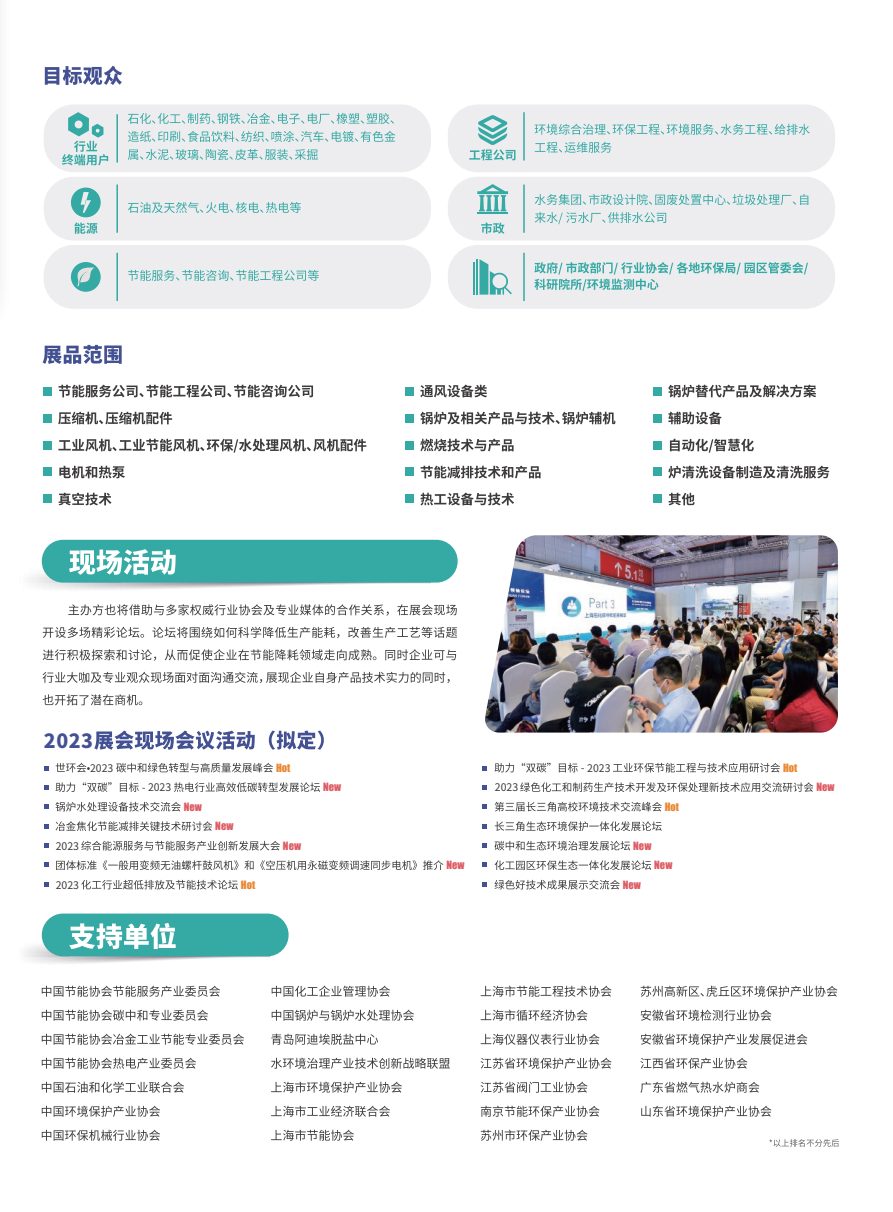
<style>
.page{position:relative;width:893px;height:1212px;background:#fff}
.page>*{position:absolute;margin:0;border:0;box-sizing:border-box;transform-origin:0 0}
.t1{font:800 19.5px "Source Han Sans CN";color:#435192}
.t2{font:10.5px "Impact";color:#de5c65}
.t3{font:10.5px "Source Han Sans CN";color:#3d3a3a}
.t4{font:10.5px "Impact";color:#e98934}
</style>
<div class="page">
<div style="left:42px;top:540px;width:416px;height:42px;background:#35a9a4;border-radius:21px"></div>
<svg style="left:56px;top:763px;width:217px;height:9px"></svg>
<svg style="left:56px;top:782px;width:264px;height:10px"></svg>
<svg style="left:55px;top:802px;width:126px;height:9px"></svg>
<svg style="left:56px;top:821px;width:156px;height:10px"></svg>
<svg style="left:81px;top:841px;width:199px;height:9px"></svg>
<svg style="left:56px;top:860px;width:387px;height:10px"></svg>
<svg style="left:81px;top:880px;width:157px;height:9px"></svg>
<svg style="left:68px;top:604px;width:389px;height:12px"></svg>
<svg style="left:43px;top:627px;width:414px;height:11px"></svg>
<svg style="left:43px;top:649px;width:413px;height:12px"></svg>
<svg style="left:42px;top:672px;width:408px;height:11px"></svg>
<svg style="left:43px;top:694px;width:99px;height:11px"></svg>
<svg style="left:29px;top:549px;width:402px;height:41px"></svg>
<svg style="left:94px;top:730px;width:230px;height:20px"></svg>
<svg style="left:44px;top:766px;width:5px;height:4px"></svg>
<svg style="left:44px;top:785px;width:5px;height:5px"></svg>
<svg style="left:44px;top:804px;width:5px;height:5px"></svg>
<svg style="left:44px;top:843px;width:5px;height:5px"></svg>
<svg style="left:44px;top:882px;width:5px;height:5px"></svg>
<svg style="left:44px;top:862px;width:5px;height:5px"></svg>
<svg style="left:44px;top:824px;width:5px;height:4px"></svg>
<svg style="left:482px;top:766px;width:5px;height:4px"></svg>
<svg style="left:482px;top:785px;width:5px;height:5px"></svg>
<svg style="left:482px;top:804px;width:5px;height:5px"></svg>
<svg style="left:482px;top:843px;width:5px;height:5px"></svg>
<svg style="left:482px;top:882px;width:5px;height:5px"></svg>
<svg style="left:482px;top:862px;width:5px;height:5px"></svg>
<svg style="left:482px;top:824px;width:5px;height:4px"></svg>
<div style="left:42px;top:913px;width:247px;height:43px;background:#35a9a4;border-radius:21px"></div>
<svg style="left:24px;top:923px;width:246px;height:41px"></svg>
<svg style="left:769px;top:1139px;width:70px;height:8px"></svg>
<svg style="left:42px;top:986px;width:178px;height:11px"></svg>
<svg style="left:42px;top:1010px;width:166px;height:11px"></svg>
<svg style="left:42px;top:1033px;width:202px;height:12px"></svg>
<svg style="left:42px;top:1058px;width:154px;height:11px"></svg>
<svg style="left:42px;top:1082px;width:142px;height:11px"></svg>
<svg style="left:42px;top:1106px;width:118px;height:11px"></svg>
<svg style="left:42px;top:1130px;width:118px;height:11px"></svg>
<svg style="left:272px;top:985px;width:118px;height:12px"></svg>
<svg style="left:272px;top:1010px;width:142px;height:11px"></svg>
<svg style="left:271px;top:1034px;width:107px;height:11px"></svg>
<svg style="left:271px;top:1058px;width:179px;height:11px"></svg>
<svg style="left:271px;top:1082px;width:131px;height:11px"></svg>
<svg style="left:271px;top:1106px;width:119px;height:11px"></svg>
<svg style="left:271px;top:1130px;width:83px;height:11px"></svg>
<svg style="left:481px;top:986px;width:131px;height:11px"></svg>
<svg style="left:481px;top:1010px;width:107px;height:11px"></svg>
<svg style="left:481px;top:1034px;width:119px;height:11px"></svg>
<svg style="left:481px;top:1058px;width:131px;height:11px"></svg>
<svg style="left:481px;top:1082px;width:107px;height:11px"></svg>
<svg style="left:481px;top:1106px;width:119px;height:11px"></svg>
<svg style="left:481px;top:1130px;width:107px;height:11px"></svg>
<svg style="left:45px;top:66px;width:77px;height:19px"></svg>
<div style="left:44px;top:104px;width:387px;height:68px;background:#ededef;border-radius:30px"></div>
<div style="left:44px;top:177px;width:387px;height:63px;background:#ededef;border-radius:30px"></div>
<svg style="left:62px;top:112px;width:46px;height:53px"></svg>
<svg style="left:128px;top:113px;width:266px;height:11px"></svg>
<svg style="left:128px;top:131px;width:267px;height:11px"></svg>
<svg style="left:128px;top:149px;width:189px;height:11px"></svg>
<svg style="left:128px;top:202px;width:173px;height:11px"></svg>
<svg style="left:71px;top:188px;width:30px;height:46px"></svg>
<hr style="left:116px;top:114px;width:2px;height:48px;background:#35a9a4">
<hr style="left:116px;top:184px;width:2px;height:49px;background:#35a9a4">
<div style="left:44px;top:245px;width:387px;height:64px;background:#ededef;border-radius:30px"></div>
<div style="left:448px;top:104px;width:387px;height:68px;background:#ededef;border-radius:30px"></div>
<div style="left:448px;top:177px;width:387px;height:63px;background:#ededef;border-radius:30px"></div>
<div style="left:448px;top:245px;width:387px;height:64px;background:#ededef;border-radius:30px"></div>
<svg style="left:128px;top:270px;width:191px;height:11px"></svg>
<hr style="left:116px;top:253px;width:2px;height:48px;background:#35a9a4">
<svg style="left:469px;top:115px;width:46px;height:45px"></svg>
<svg style="left:535px;top:124px;width:275px;height:11px"></svg>
<svg style="left:535px;top:142px;width:77px;height:11px"></svg>
<svg style="left:481px;top:222px;width:23px;height:12px"></svg>
<svg style="left:535px;top:194px;width:273px;height:11px"></svg>
<svg style="left:535px;top:212px;width:131px;height:12px"></svg>
<svg style="left:534px;top:262px;width:274px;height:29px"></svg>
<svg style="left:477px;top:184px;width:31px;height:27px"></svg>
<hr style="left:477px;top:212px;width:31px;height:2px;background:#35a9a4">
<hr style="left:473px;top:262px;width:2px;height:33px;background:#35a9a4">
<hr style="left:476px;top:259px;width:2px;height:36px;background:#35a9a4">
<svg style="left:479px;top:259px;width:33px;height:36px"></svg>
<hr style="left:523px;top:112px;width:2px;height:48px;background:#35a9a4">
<hr style="left:523px;top:184px;width:2px;height:49px;background:#35a9a4">
<hr style="left:523px;top:253px;width:2px;height:48px;background:#35a9a4">
<div style="left:71px;top:262px;width:30px;height:30px;background:#35a9a4;border-radius:50%"></div>
<svg style="left:77px;top:267px;width:17px;height:19px"></svg>
<svg style="left:641px;top:986px;width:196px;height:11px"></svg>
<svg style="left:641px;top:1010px;width:130px;height:11px"></svg>
<svg style="left:641px;top:1034px;width:166px;height:11px"></svg>
<svg style="left:640px;top:1058px;width:107px;height:11px"></svg>
<svg style="left:640px;top:1082px;width:119px;height:11px"></svg>
<svg style="left:641px;top:1106px;width:130px;height:11px"></svg>
<svg style="left:495px;top:763px;width:285px;height:9px"></svg>
<svg style="left:520px;top:782px;width:293px;height:10px"></svg>
<svg style="left:495px;top:802px;width:167px;height:9px"></svg>
<svg style="left:495px;top:821px;width:167px;height:10px"></svg>
<svg style="left:494px;top:841px;width:136px;height:9px"></svg>
<svg style="left:495px;top:860px;width:156px;height:10px"></svg>
<svg style="left:494px;top:880px;width:126px;height:9px"></svg>
<svg style="left:43px;top:345px;width:79px;height:19px"></svg>
<div style="left:43px;top:387px;width:9px;height:9px;background:#35a9a4"></div>
<div style="left:406px;top:387px;width:8px;height:9px;background:#35a9a4"></div>
<div style="left:653px;top:387px;width:8px;height:9px;background:#35a9a4"></div>
<div style="left:43px;top:414px;width:9px;height:9px;background:#35a9a4"></div>
<div style="left:406px;top:414px;width:8px;height:9px;background:#35a9a4"></div>
<div style="left:653px;top:414px;width:8px;height:9px;background:#35a9a4"></div>
<div style="left:43px;top:441px;width:9px;height:8px;background:#35a9a4"></div>
<div style="left:406px;top:441px;width:8px;height:8px;background:#35a9a4"></div>
<div style="left:653px;top:441px;width:8px;height:8px;background:#35a9a4"></div>
<div style="left:653px;top:467px;width:8px;height:9px;background:#35a9a4"></div>
<div style="left:653px;top:495px;width:8px;height:8px;background:#35a9a4"></div>
<div style="left:43px;top:467px;width:9px;height:9px;background:#35a9a4"></div>
<div style="left:406px;top:467px;width:8px;height:9px;background:#35a9a4"></div>
<div style="left:43px;top:495px;width:9px;height:8px;background:#35a9a4"></div>
<div style="left:406px;top:495px;width:8px;height:8px;background:#35a9a4"></div>
<svg style="left:59px;top:385px;width:254px;height:12px"></svg>
<svg style="left:58px;top:412px;width:114px;height:12px"></svg>
<svg style="left:58px;top:439px;width:308px;height:14px"></svg>
<svg style="left:59px;top:466px;width:66px;height:12px"></svg>
<svg style="left:59px;top:493px;width:53px;height:12px"></svg>
<svg style="left:420px;top:385px;width:67px;height:12px"></svg>
<svg style="left:420px;top:412px;width:195px;height:12px"></svg>
<svg style="left:420px;top:439px;width:94px;height:12px"></svg>
<svg style="left:421px;top:466px;width:120px;height:12px"></svg>
<svg style="left:420px;top:493px;width:94px;height:12px"></svg>
<svg style="left:668px;top:385px;width:148px;height:12px"></svg>
<svg style="left:668px;top:412px;width:54px;height:12px"></svg>
<svg style="left:670px;top:439px;width:84px;height:14px"></svg>
<svg style="left:668px;top:466px;width:161px;height:12px"></svg>
<svg style="left:668px;top:493px;width:27px;height:12px"></svg>
<img style="left:485px;top:535px;width:353px;height:197px">
<h1 class="t1" style="left:44px;top:729px;width:51px">2023</h1>
<p class="t3" style="left:90px;top:762px;width:25px">2023</p>
<p class="t3" style="left:56px;top:840px;width:25px">2023</p>
<p class="t3" style="left:56px;top:879px;width:25px">2023</p>
<p class="t3" style="left:148px;top:782px;width:25px">2023</p>
<p class="t2" style="left:184px;top:798px;width:20px">New</p>
<p class="t2" style="left:215px;top:818px;width:20px">New</p>
<p class="t4" style="left:241px;top:876px;width:16px">Hot</p>
<p class="t4" style="left:276px;top:759px;width:16px">Hot</p>
<p class="t2" style="left:283px;top:837px;width:20px">New</p>
<p class="t2" style="left:323px;top:779px;width:20px">New</p>
<p class="t2" style="left:446px;top:857px;width:20px">New</p>
<p class="t3" style="left:495px;top:781px;width:25px">2023</p>
<p class="t3" style="left:587px;top:763px;width:25px">2023</p>
<p class="t2" style="left:633px;top:837px;width:20px">New</p>
<p class="t4" style="left:665px;top:798px;width:16px">Hot</p>
<p class="t2" style="left:623px;top:876px;width:20px">New</p>
<p class="t2" style="left:654px;top:857px;width:20px">New</p>
<p class="t4" style="left:783px;top:759px;width:16px">Hot</p>
<p class="t2" style="left:816px;top:779px;width:20px">New</p>
</div>
